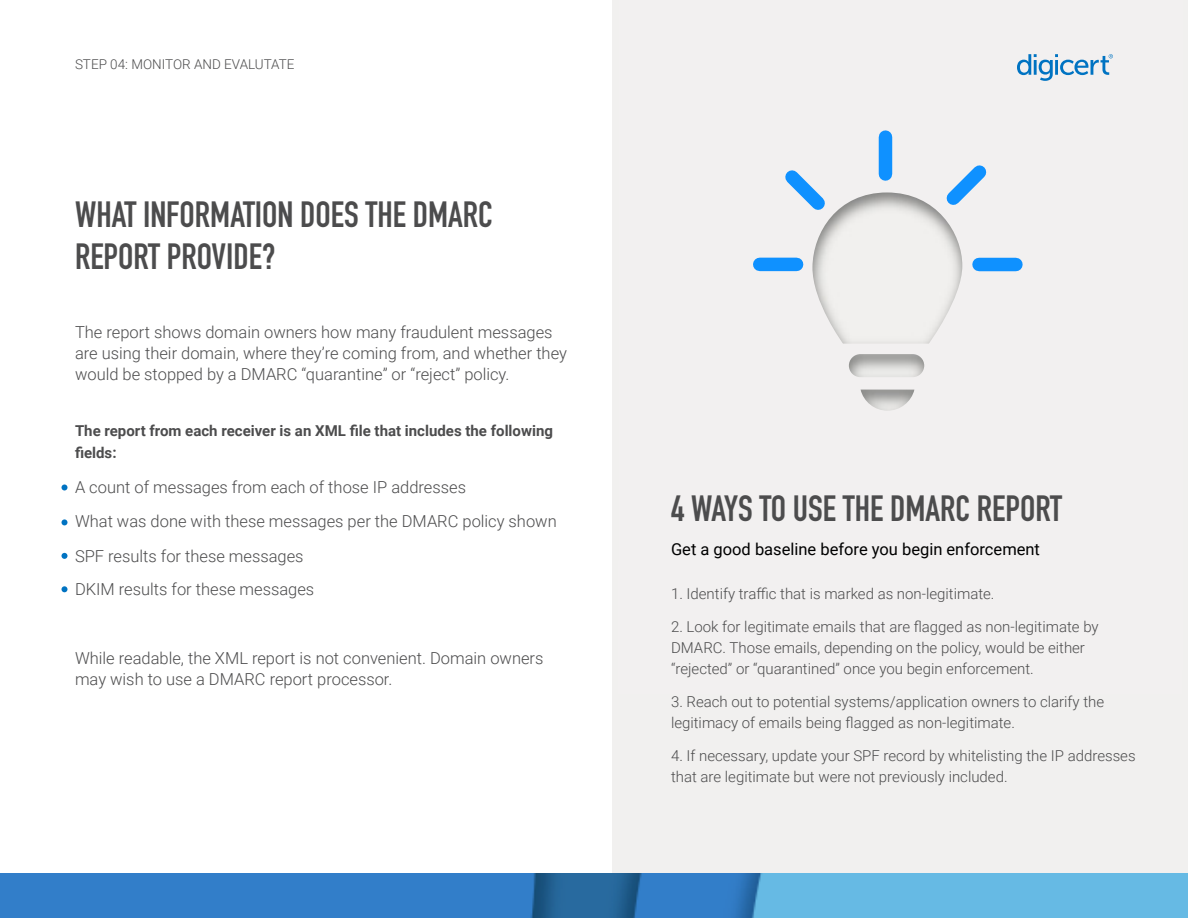
<style>
.page{position:relative;width:1188px;height:918px;background:#fff}
.page>*{position:absolute;margin:0;border:0;box-sizing:border-box;transform-origin:0 0}
.t1{font:700 36px/42px "DIN Condensed";color:#4c4c4d}
.P2C_Following_H3_-_1{font:300 16.5px/21px "Roboto";color:#4c4c4d}
.t2{font:16.5px "Roboto";color:#000}
.P2C_Following_H3_-_1-2{font:300 15px/21px "Roboto";color:#4c4c4d}
.P2C_Following_H3_-_1-3{font:700 15px/22.5px "Roboto";color:#4c4c4d}
.P3_Page_Numbers_Doc{font:300 13.5px "Roboto";color:#4c4c4d}
</style>
<div class="page">
<div style="left:613px;top:0;width:575px;height:918px;background:#f1f0ef"></div>
<svg style="left:813px;top:278px;width:148px;height:133px"></svg>
<svg style="left:1017px;top:54px;width:96px;height:27px"></svg>
<img style="left:0;top:873px;width:1188px;height:45px">
<svg style="left:753px;top:130px;width:270px;height:148px"></svg>
<svg style="left:62px;top:484px;width:6px;height:6px"></svg>
<svg style="left:62px;top:519px;width:6px;height:6px"></svg>
<svg style="left:62px;top:553px;width:6px;height:6px"></svg>
<svg style="left:62px;top:586px;width:6px;height:6px"></svg>
<p class="P3_Page_Numbers_Doc" style="left:75px;top:55px;width:221px">STEP 04: MONITOR AND EVALUTATE</p>
<p class="t1" style="left:75px;top:193px;width:419px">WHAT INFORMATION DOES THE DMARC<br>REPORT PROVIDE?</p>
<p class="P2C_Following_H3_-_1" style="left:75px;top:321px;width:493px">The report shows domain owners how many fraudulent messages are using their domain, where they’re coming from, and whether they would be stopped by a DMARC “quarantine” or “reject” policy.</p>
<p class="P2C_Following_H3_-_1-3" style="left:75px;top:419px;width:480px">The report from each receiver is an XML file that includes the following fields:</p>
<p class="P2C_Following_H3_-_1" style="left:75px;top:476px;width:393px">A count of messages from each of those IP addresses</p>
<p class="P2C_Following_H3_-_1" style="left:75px;top:510px;width:483px">What was done with these messages per the DMARC policy shown</p>
<p class="P2C_Following_H3_-_1" style="left:75px;top:545px;width:230px">SPF results for these messages</p>
<p class="P2C_Following_H3_-_1" style="left:75px;top:578px;width:241px">DKIM results for these messages</p>
<p class="P2C_Following_H3_-_1" style="left:75px;top:647px;width:470px">While readable, the XML report is not convenient. Domain owners may wish to use a DMARC report processor.</p>
<p class="t1" style="left:671px;top:487px;width:393px">4 WAYS TO USE THE DMARC REPORT</p>
<p class="t2" style="left:671px;top:538px;width:371px">Get a good baseline before you begin enforcement</p>
<p class="P2C_Following_H3_-_1-2" style="left:671px;top:582px;width:325px">1. Identify traffic that is marked as non-legitimate.</p>
<p class="P2C_Following_H3_-_1-2" style="left:671px;top:615px;width:429px">2. Look for legitimate emails that are flagged as non-legitimate by<br>DMARC. Those emails, depending on the policy, would be either “rejected” or “quarantined” once you begin enforcement.</p>
<p class="P2C_Following_H3_-_1-2" style="left:671px;top:690px;width:435px">3. Reach out to potential systems/application owners to clarify the legitimacy of emails being flagged as non-legitimate.</p>
<p class="P2C_Following_H3_-_1-2" style="left:671px;top:744px;width:466px">4. If necessary, update your SPF record by whitelisting the IP addresses that are legitimate but were not previously included.</p>
</div>
